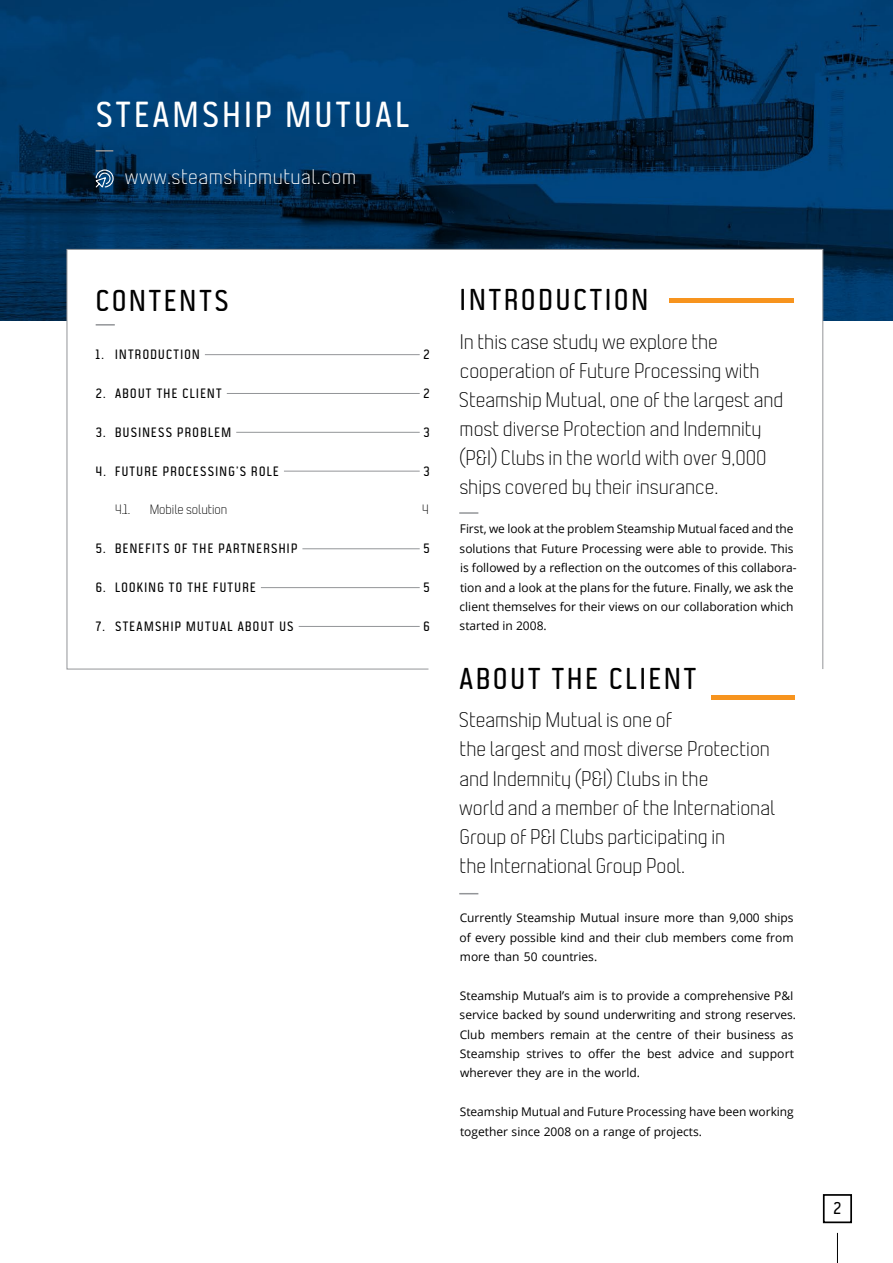
<style>
.page{position:relative;width:893px;height:1263px;background:#fff}
.page>*{position:absolute;margin:0;border:0;box-sizing:border-box;transform-origin:0 0}
.t1{font:36px "Malleable FP Regular";letter-spacing:.1em;color:#fff}
.t2{font:30px "Malleable FP Regular";letter-spacing:.1em;color:#000}
.t3{font:21px/29.1px "Malleable FP Thin";color:#000}
.t4{font:21px "Malleable FP Thin";letter-spacing:.025em;color:#fff}
.t5{font:17.1px "Malleable FP Regular";color:#000}
.t6{font:13.5px "Malleable FP Regular";letter-spacing:.1em;color:#000}
.t7{font:13.5px "Malleable FP Thin";color:#000}
.t8{font:12px/19.4px "Open Sans";color:#000}
</style>
<div class="page">
<img style="left:0;top:0;width:893px;height:320px">
<svg style="left:67px;top:249px;width:756px;height:420px"></svg>
<hr style="left:205px;top:354px;width:215px;height:1px;background:#939598">
<hr style="left:227px;top:393px;width:193px;height:1px;background:#939598">
<hr style="left:236px;top:432px;width:184px;height:1px;background:#939598">
<hr style="left:284px;top:471px;width:136px;height:1px;background:#939598">
<hr style="left:302px;top:548px;width:118px;height:1px;background:#939598">
<hr style="left:261px;top:587px;width:159px;height:1px;background:#939598">
<hr style="left:299px;top:626px;width:121px;height:1px;background:#939598">
<svg style="left:96px;top:324px;width:19px;height:2px"></svg>
<svg style="left:96px;top:150px;width:17px;height:2px"></svg>
<svg style="left:94px;top:169px;width:20px;height:20px"></svg>
<hr style="left:669px;top:299px;width:125px;height:4px;background:#f7941e">
<svg style="left:459px;top:512px;width:19px;height:2px"></svg>
<hr style="left:837px;top:1233px;width:1px;height:30px;background:#000">
<div style="left:823px;top:1194px;width:29px;height:29px;border:2px solid #000"></div>
<hr style="left:711px;top:695px;width:83px;height:4px;background:#f7941e">
<svg style="left:459px;top:893px;width:19px;height:1px"></svg>
<h1 class="t1" style="left:96px;top:91px;width:315px">STEAMSHIP MUTUAL</h1>
<h3 class="t4" style="left:125px;top:163px;width:233px">www.steamshipmutual.com</h3>
<h2 class="t2" style="left:96px;top:280px;width:134px">CONTENTS</h2>
<p class="t6" style="left:96px;top:345px;width:106px">1. INTRODUCTION</p>
<p class="t6" style="left:424px;top:345px;width:8px">2</p>
<p class="t6" style="left:96px;top:384px;width:127px">2. ABOUT THE CLIENT</p>
<p class="t6" style="left:424px;top:384px;width:8px">2</p>
<p class="t6" style="left:96px;top:423px;width:137px">3. BUSINESS PROBLEM</p>
<p class="t6" style="left:424px;top:423px;width:8px">3</p>
<p class="t6" style="left:96px;top:462px;width:185px">4. FUTURE PROCESSING’S ROLE</p>
<p class="t6" style="left:424px;top:462px;width:8px">3</p>
<p class="t7" style="left:115px;top:501px;width:17px">4.1.</p>
<p class="t7" style="left:150px;top:501px;width:79px">Mobile solution</p>
<p class="t7" style="left:422px;top:501px;width:8px">4</p>
<p class="t6" style="left:96px;top:540px;width:203px">5. BENEFITS OF THE PARTNERSHIP</p>
<p class="t6" style="left:424px;top:540px;width:8px">5</p>
<p class="t6" style="left:96px;top:578px;width:162px">6. LOOKING TO THE FUTURE</p>
<p class="t6" style="left:424px;top:578px;width:8px">5</p>
<p class="t6" style="left:96px;top:617px;width:199px">7. STEAMSHIP MUTUAL ABOUT US</p>
<p class="t6" style="left:424px;top:617px;width:8px">6</p>
<h2 class="t2" style="left:460px;top:280px;width:190px">INTRODUCTION</h2>
<h3 class="t3" style="left:459px;top:326px;width:326px">In this case study we explore the cooperation of Future Processing with Steamship Mutual, one of the largest and most diverse Protection and Indemnity (P&amp;I) Clubs in the world with over 9,000 ships covered by their insurance.</h3>
<p class="t8" style="left:460px;top:519px;width:339px">First, we look at the problem Steamship Mutual faced and the solutions that Future Processing were able to provide. This is followed by a reflection on the outcomes of this collabora&shy;tion and a look at the plans for the future. Finally, we ask the client themselves for their views on our collaboration which started in 2008.</p>
<h2 class="t2" style="left:459px;top:659px;width:238px">ABOUT THE CLIENT</h2>
<h3 class="t3" style="left:459px;top:705px;width:318px">Steamship Mutual is one of<br>the largest and most diverse Protection and Indemnity (P&amp;I) Clubs in the<br>world and a member of the International Group of P&amp;I Clubs participating in<br>the International Group Pool.</h3>
<p class="t8" style="left:460px;top:908px;width:336px;text-align:justify">Currently Steamship Mutual insure more than 9,000 ships of every possible kind and their club members come from more than 50 countries.</p>
<p class="t8" style="left:460px;top:985px;width:338px">Steamship Mutual’s aim is to provide a comprehensive P&amp;I service backed by sound underwriting and strong reserves.<br>Club members remain at the centre of their business as Steamship strives to offer the best advice and support wherever they are in the world.</p>
<p class="t8" style="left:460px;top:1102px;width:335px">Steamship Mutual and Future Processing have been working together since 2008 on a range of projects.</p>
<h3 class="t5" style="left:833px;top:1197px;width:9px">2</h3>
</div>
